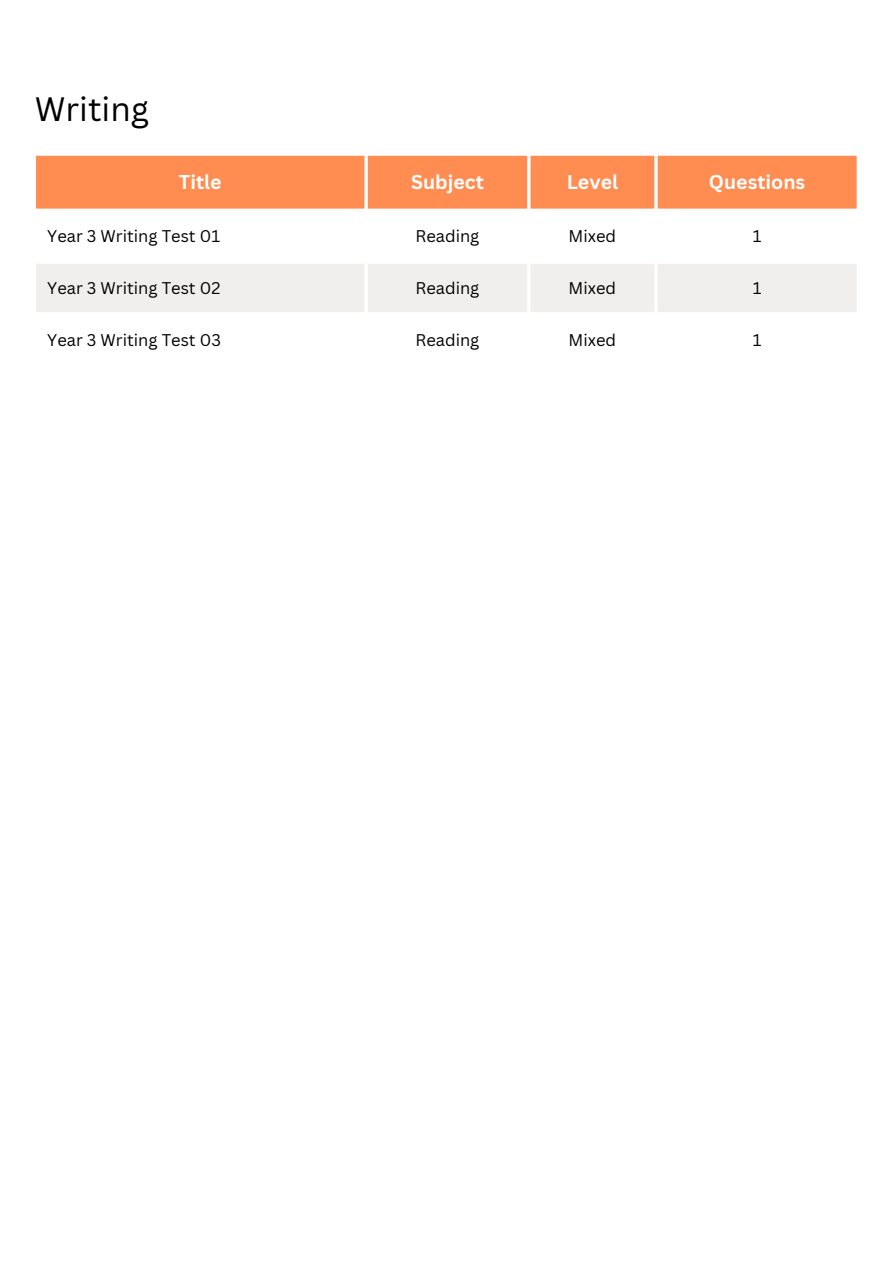
<style>
.page{position:relative;width:893px;height:1264px;background:#fff}
.page>*{position:absolute;margin:0;border:0;box-sizing:border-box;transform-origin:0 0}
.t1{font:33px "Canva Sans";color:#000}
.t2{font:700 19.5px "Canva Sans";color:#fff}
.t3{font:16.5px "Canva Sans";color:#000}
</style>
<div class="page">
<div style="left:36px;top:156px;width:820px;height:53px;background:#ff8c50"></div>
<div style="left:36px;top:264px;width:820px;height:48px;background:#f1eeee"></div>
<p class="t1" style="left:35px;top:86px;width:116px">Writing</p>
<p class="t2" style="left:179px;top:169px;width:44px">Title</p>
<p class="t2" style="left:411px;top:169px;width:74px">Subject</p>
<p class="t2" style="left:566px;top:169px;width:53px">Level</p>
<p class="t2" style="left:709px;top:169px;width:98px">Questions</p>
<p class="t3" style="left:47px;top:225px;width:174px">Year 3 Writing Test 01</p>
<p class="t3" style="left:415px;top:225px;width:65px">Reading</p>
<p class="t3" style="left:568px;top:225px;width:49px">Mixed</p>
<p class="t3" style="left:752px;top:225px;width:10px">1</p>
<p class="t3" style="left:47px;top:276px;width:175px">Year 3 Writing Test 02</p>
<p class="t3" style="left:415px;top:276px;width:65px">Reading</p>
<p class="t3" style="left:568px;top:276px;width:49px">Mixed</p>
<p class="t3" style="left:752px;top:276px;width:10px">1</p>
<p class="t3" style="left:47px;top:328px;width:175px">Year 3 Writing Test 03</p>
<p class="t3" style="left:415px;top:328px;width:65px">Reading</p>
<p class="t3" style="left:568px;top:328px;width:49px">Mixed</p>
<p class="t3" style="left:752px;top:328px;width:10px">1</p>
</div>
